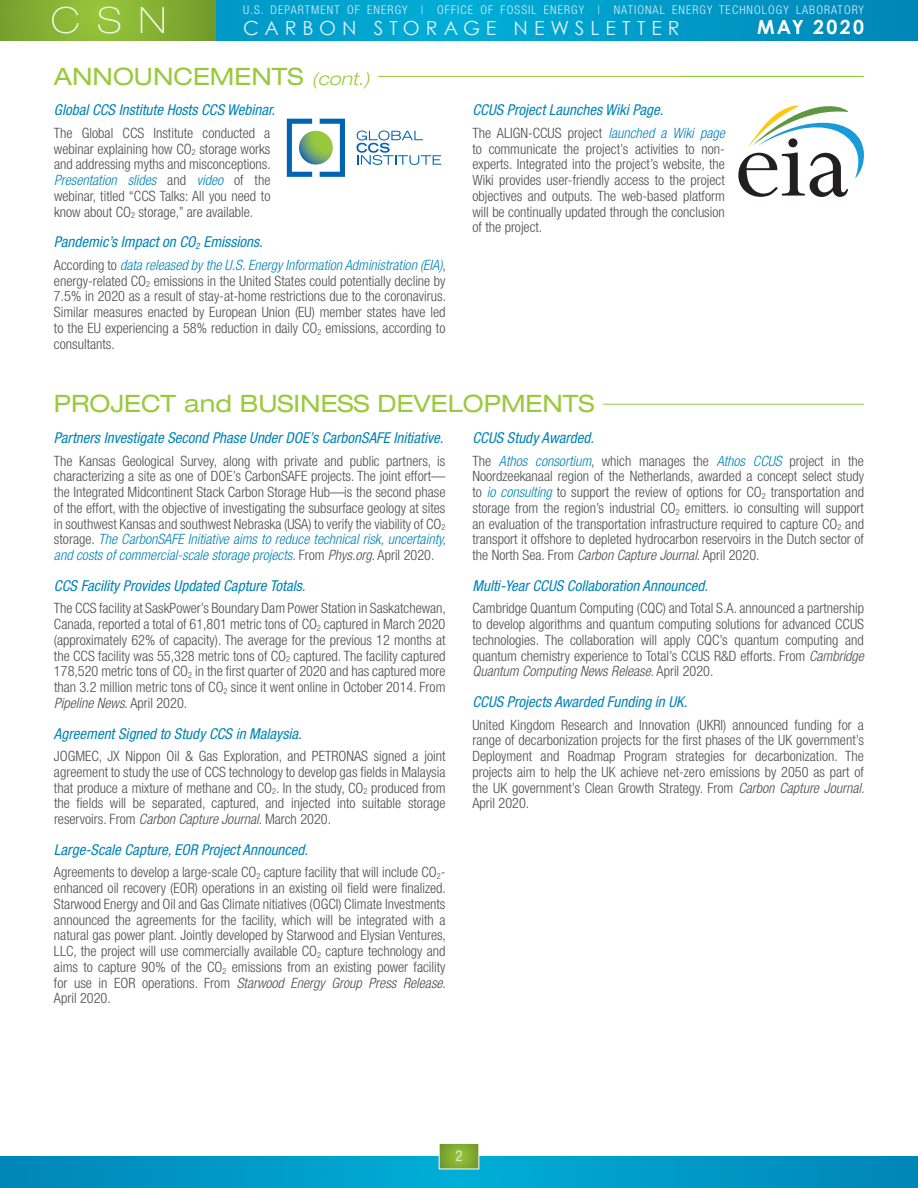
<style>
.page{position:relative;width:918px;height:1188px;background:#fff}
.page>*{position:absolute;margin:0;border:0;box-sizing:border-box;transform-origin:0 0}
.t1{font:expanded 24px "Helvetica Neue LT Std";color:#9aca3c}
.t2{font:19.5px "Century Gothic";letter-spacing:.305em;color:#dfeef6}
.t3{font:700 19.5px "Century Gothic";letter-spacing:.12em;color:#fff}
.t4{font:italic condensed 15px "Helvetica Neue";color:#0084b6}
.t5{font:condensed 15px "Helvetica Neue LT Std";color:#e3e6d8}
.t6{font:300 condensed 14.25px/15.8px "Helvetica Neue LT Std";color:#4d4d4f;text-align:justify}
.t7{font:300 condensed 12px "Helvetica Neue LT Std";letter-spacing:.09em;color:#dfeef6}
.s1{font-weight:300;font-style:italic;font-size:18px}
.s2{font-style:italic;color:#0084b6}
.s3{font-style:italic}
</style>
<div class="page">
<svg style="left:216px;top:0;width:702px;height:40px;background:#009cc9"></svg>
<svg style="left:0;top:0;width:216px;height:40px;background:#80ab31"></svg>
<svg style="left:0;top:1156px;width:918px;height:32px;background:#0098c6"></svg>
<svg style="left:52px;top:7px;width:112px;height:27px;background:#9ac34c"></svg>
<svg style="left:439px;top:1143px;width:40px;height:26px"></svg>
<div style="left:439px;top:1143px;width:40px;height:26px;border:1px solid #fff"></div>
<hr style="left:603px;top:404px;width:261px;height:1px;background:#9aca3c">
<hr style="left:378px;top:76px;width:486px;height:1px;background:#9aca3c">
<svg style="left:738px;top:106px;width:126px;height:91px"></svg>
<svg style="left:356px;top:131px;width:85px;height:34px"></svg>
<svg style="left:287px;top:119px;width:58px;height:58px"></svg>
<p class="t7" style="left:243px;top:3px;width:622px">U.S. DEPARTMENT OF ENERGY | OFFICE OF FOSSIL ENERGY | NATIONAL ENERGY TECHNOLOGY LABORATORY</p>
<h2 class="t3" style="left:757px;top:15px;width:108px">May 2020</h2>
<h2 class="t2" style="left:243px;top:16px;width:438px">CARBON STORAGE NEWSLETTER</h2>
<h1 class="t1" style="left:54px;top:62px;width:317px">ANNOUNCEMENTS <span class="s1">(cont.)</span></h1>
<p class="t4" style="left:54px;top:101px;width:223px">Global CCS Institute Hosts CCS Webinar.</p>
<p class="t6" style="left:54px;top:125px;width:218px">The Global CCS Institute conducted a webinar explaining how CO<sub>2</sub> storage works and addressing myths and misconceptions.<br><span class="s2">Presentation slides</span> and <span class="s2">video</span> of the webinar, titled “CCS Talks: All you need to know about CO<sub>2</sub> storage,” are available.</p>
<p class="t4" style="left:54px;top:233px;width:210px">Pandemic’s Impact on CO<sub>2</sub> Emissions.</p>
<p class="t6" style="left:54px;top:257px;width:394px">According to <span class="s2">data released by the U.S. Energy Information Administration (EIA)</span>, energy-related CO<sub>2</sub> emissions in the United States could potentially decline by 7.5% in 2020 as a result of stay-at-home restrictions due to the coronavirus.<br>Similar measures enacted by European Union (EU) member states have led to the EU experiencing a 58% reduction in daily CO<sub>2</sub> emissions, according to consultants.</p>
<p class="t4" style="left:472px;top:101px;width:192px">CCUS Project Launches Wiki Page.</p>
<p class="t6" style="left:472px;top:125px;width:254px">The ALIGN-CCUS project <span class="s2">launched a Wiki page </span>to communicate the project’s activities to non&shy;experts. Integrated into the project’s website, the Wiki provides user-friendly access to the project objectives and outputs. The web-based platform will be continually updated through the conclusion of the project.</p>
<h1 class="t1" style="left:54px;top:389px;width:542px">PROJECT and BUSINESS DEVELOPMENTS</h1>
<p class="t4" style="left:54px;top:429px;width:391px">Partners Investigate Second Phase Under DOE’s CarbonSAFE Initiative.</p>
<p class="t6" style="left:54px;top:453px;width:394px">The Kansas Geological Survey, along with private and public partners, is characterizing a site as one of DOE’s CarbonSAFE projects. The joint effort— the Integrated Midcontinent Stack Carbon Storage Hub—is the second phase of the effort, with the objective of investigating the subsurface geology at sites in southwest Kansas and southwest Nebraska (USA) to verify the viability of CO<sub>2 </sub>storage. <span class="s2">The CarbonSAFE Initiative aims to reduce technical risk, uncertainty, and costs of commercial-scale storage projects</span>. From <span class="s3">Phys.org</span>. April 2020.</p>
<p class="t4" style="left:54px;top:577px;width:253px">CCS Facility Provides Updated Capture Totals.</p>
<p class="t6" style="left:54px;top:600px;width:394px">The CCS facility at SaskPower’s Boundary Dam Power Station in Saskatchewan, Canada, reported a total of 61,801 metric tons of CO<sub>2</sub> captured in March 2020 (approximately 62% of capacity). The average for the previous 12 months at the CCS facility was 55,328 metric tons of CO<sub>2</sub> captured. The facility captured 178,520 metric tons of CO<sub>2</sub> in the first quarter of 2020 and has captured more than 3.2 million metric tons of CO<sub>2</sub> since it went online in October 2014. From <span class="s3">Pipeline News</span>. April 2020.</p>
<p class="t4" style="left:54px;top:725px;width:249px">Agreement Signed to Study CCS in Malaysia.</p>
<p class="t6" style="left:54px;top:748px;width:393px">JOGMEC, JX Nippon Oil &amp; Gas Exploration, and PETRONAS signed a joint agreement to study the use of CCS technology to develop gas fields in Malaysia that produce a mixture of methane and CO<sub>2</sub>. In the study, CO<sub>2</sub> produced from the fields will be separated, captured, and injected into suitable storage reservoirs. From <span class="s3">Carbon Capture Journal</span>. March 2020.</p>
<p class="t4" style="left:54px;top:841px;width:256px">Large-Scale Capture, EOR Project Announced.</p>
<p class="t6" style="left:54px;top:864px;width:394px">Agreements to develop a large-scale CO<sub>2</sub> capture facility that will include CO<sub>2</sub>- enhanced oil recovery (EOR) operations in an existing oil field were finalized.<br>Starwood Energy and Oil and Gas Climate nitiatives (OGCI) Climate Investments announced the agreements for the facility, which will be integrated with a natural gas power plant. Jointly developed by Starwood and Elysian Ventures, LLC, the project will use commercially available CO<sub>2</sub> capture technology and aims to capture 90% of the CO<sub>2</sub> emissions from an existing power facility for use in EOR operations. From <span class="s3">Starwood Energy Group Press Release</span>.<br>April 2020.</p>
<p class="t4" style="left:472px;top:429px;width:123px">CCUS Study Awarded.</p>
<p class="t6" style="left:472px;top:453px;width:393px">The <span class="s2">Athos consortium</span>, which manages the <span class="s2">Athos CCUS</span> project in the Noordzeekanaal region of the Netherlands, awarded a concept select study to <span class="s2">io consulting</span> to support the review of options for CO<sub>2</sub> transportation and storage from the region’s industrial CO<sub>2</sub> emitters. io consulting will support an evaluation of the transportation infrastructure required to capture CO<sub>2</sub> and transport it offshore to depleted hydrocarbon reservoirs in the Dutch sector of the North Sea. From <span class="s3">Carbon Capture Journal</span>. April 2020.</p>
<p class="t4" style="left:472px;top:577px;width:237px">Multi-Year CCUS Collaboration Announced.</p>
<p class="t6" style="left:472px;top:600px;width:393px">Cambridge Quantum Computing (CQC) and Total S.A. announced a partnership to develop algorithms and quantum computing solutions for advanced CCUS technologies. The collaboration will apply CQC’s quantum computing and quantum chemistry experience to Total’s CCUS R&amp;D efforts. From <span class="s3">Cambridge Quantum Computing News Release</span>. April 2020.</p>
<p class="t4" style="left:472px;top:693px;width:216px">CCUS Projects Awarded Funding in UK.</p>
<p class="t6" style="left:472px;top:717px;width:394px">United Kingdom Research and Innovation (UKRI) announced funding for a range of decarbonization projects for the first phases of the UK government’s Deployment and Roadmap Program strategies for decarbonization. The projects aim to help the UK achieve net-zero emissions by 2050 as part of the UK government’s Clean Growth Strategy. From <span class="s3">Carbon Capture Journal.<br></span>April 2020.</p>
<p class="t5" style="left:455px;top:1147px;width:9px">2</p>
</div>
